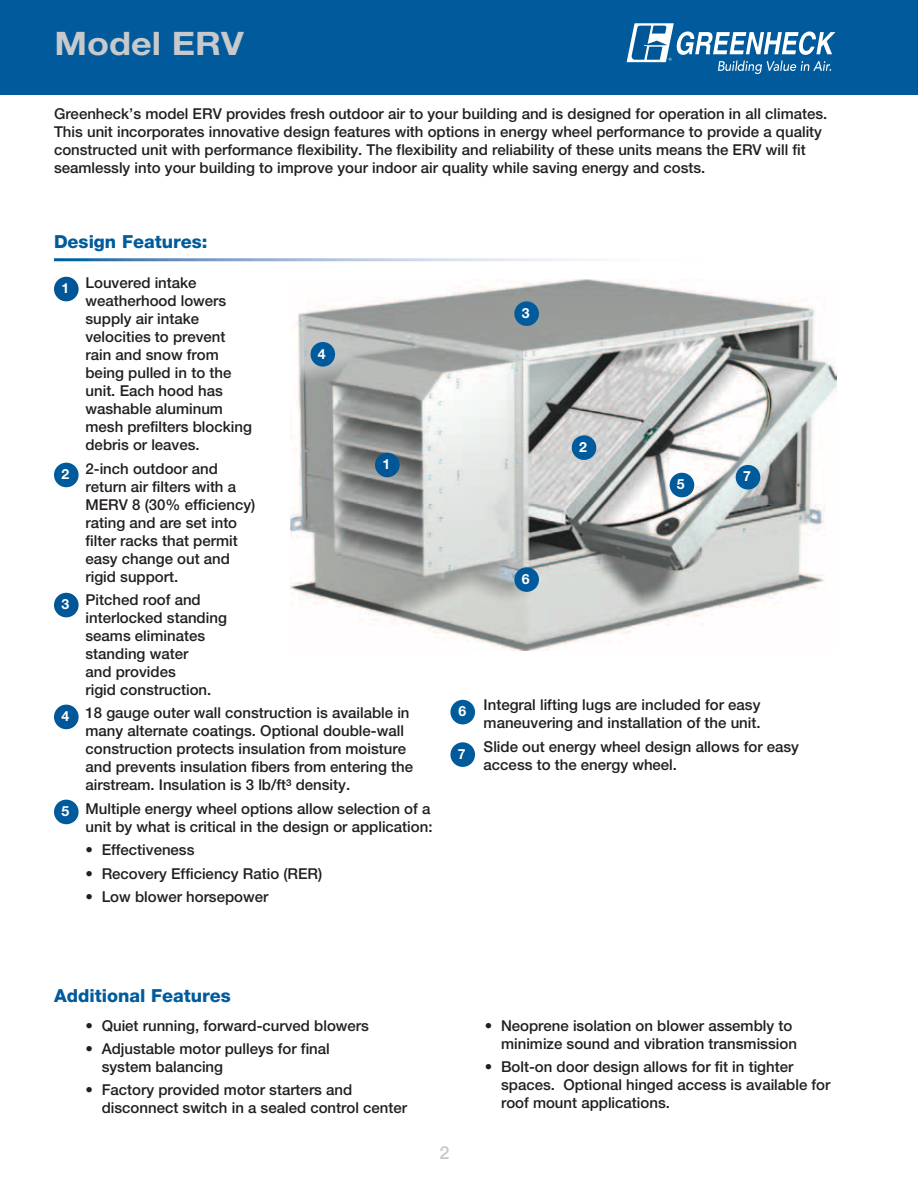
<style>
.page{position:relative;width:918px;height:1188px;background:#fff}
.page>*{position:absolute;margin:0;border:0;box-sizing:border-box;transform-origin:0 0}
.t1{font:700 32.4px "Helvetica Neue LT Std";color:#c7c9cb;scale:1.11 1}
.t2{font:800 18px "Helvetica Neue LT Std";color:#005b9d}
.t3{font:500 18px "Helvetica Neue LT Std";color:#c7c9cb}
.t4{font:500 15px/18px "Helvetica Neue LT Std";color:#231f20}
.t5{font:700 14.1px "Helvetica Neue LT Std";color:#fff}
</style>
<div class="page">
<div style="left:0;top:0;width:918px;height:94px;background:#005a9c"></div>
<svg style="left:627px;top:23px;width:208px;height:51px"></svg>
<img style="left:290px;top:279px;width:547px;height:372px">
<div style="left:311px;top:342px;width:24px;height:25px;background:#005b9d;border-radius:50%"></div>
<div style="left:450px;top:742px;width:25px;height:25px;background:#005b9d;border-radius:50%"></div>
<div style="left:514px;top:301px;width:25px;height:25px;background:#005b9d;border-radius:50%"></div>
<div style="left:375px;top:453px;width:25px;height:24px;background:#005697;border-radius:50%"></div>
<div style="left:670px;top:473px;width:24px;height:24px;background:#005b9d;border-radius:50%"></div>
<div style="left:514px;top:567px;width:25px;height:25px;background:#005b9d;border-radius:50%"></div>
<div style="left:572px;top:435px;width:24px;height:25px;background:#005b9d;border-radius:50%"></div>
<div style="left:54px;top:463px;width:25px;height:24px;background:#005b9d;border-radius:50%"></div>
<div style="left:54px;top:705px;width:25px;height:24px;background:#005697;border-radius:50%"></div>
<div style="left:54px;top:593px;width:25px;height:24px;background:#005697;border-radius:50%"></div>
<div style="left:54px;top:277px;width:25px;height:24px;background:#005697;border-radius:50%"></div>
<div style="left:54px;top:800px;width:25px;height:24px;background:#005b9d;border-radius:50%"></div>
<div style="left:736px;top:465px;width:24px;height:25px;background:#005b9d;border-radius:50%"></div>
<div style="left:450px;top:700px;width:25px;height:24px;background:#005b9d;border-radius:50%"></div>
<h1 class="t1" style="left:54px;top:23px;width:172px">Model ERV</h1>
<p class="t4" style="left:54px;top:104px;width:775px">Greenheck’s model ERV provides fresh outdoor air to your building and is designed for operation in all climates.<br>This unit incorporates innovative design features with options in energy wheel performance to provide a quality constructed unit with performance flexibility. The flexibility and reliability of these units means the ERV will fit seamlessly into your building to improve your indoor air quality while saving energy and costs.</p>
<p class="t2" style="left:54px;top:231px;width:155px">Design Features:</p>
<p class="t5" style="left:61px;top:280px;width:9px">1</p>
<p class="t5" style="left:61px;top:465px;width:9px">2</p>
<p class="t5" style="left:61px;top:596px;width:9px">3</p>
<p class="t5" style="left:61px;top:707px;width:9px">4</p>
<p class="t5" style="left:61px;top:802px;width:9px">5</p>
<p class="t4" style="left:86px;top:274px;width:168px">Louvered intake weatherhood lowers supply air intake velocities to prevent rain and snow from being pulled in to the unit. Each hood has washable aluminum mesh prefilters blocking debris or leaves.</p>
<p class="t4" style="left:86px;top:459px;width:171px">2-inch outdoor and return air filters with a<br>MERV 8 (30% efficiency) rating and are set into filter racks that permit easy change out and rigid support.</p>
<p class="t4" style="left:86px;top:590px;width:143px">Pitched roof and interlocked standing seams eliminates standing water<br>and provides<br>rigid construction.</p>
<p class="t4" style="left:86px;top:704px;width:329px">18 gauge outer wall construction is available in many alternate coatings. Optional double-wall construction protects insulation from moisture and prevents insulation fibers from entering the airstream. Insulation is 3 lb/ft³ density.</p>
<p class="t4" style="left:86px;top:799px;width:349px">Multiple energy wheel options allow selection of a unit by what is critical in the design or application:</p>
<p class="t4" style="left:86px;top:841px;width:111px">• Effectiveness</p>
<p class="t4" style="left:86px;top:864px;width:238px">• Recovery Efficiency Ratio (RER)</p>
<p class="t4" style="left:86px;top:887px;width:184px">• Low blower horsepower</p>
<p class="t5" style="left:318px;top:345px;width:9px">4</p>
<p class="t5" style="left:382px;top:455px;width:9px">1</p>
<p class="t5" style="left:522px;top:304px;width:9px">3</p>
<p class="t5" style="left:522px;top:570px;width:9px">6</p>
<p class="t5" style="left:579px;top:438px;width:9px">2</p>
<p class="t5" style="left:677px;top:476px;width:9px">5</p>
<p class="t5" style="left:743px;top:468px;width:9px">7</p>
<p class="t5" style="left:458px;top:703px;width:9px">6</p>
<p class="t5" style="left:458px;top:745px;width:9px">7</p>
<p class="t4" style="left:484px;top:696px;width:279px">Integral lifting lugs are included for easy maneuvering and installation of the unit.</p>
<p class="t4" style="left:484px;top:737px;width:317px">Slide out energy wheel design allows for easy access to the energy wheel.</p>
<p class="t2" style="left:54px;top:985px;width:178px">Additional Features</p>
<p class="t4" style="left:86px;top:1016px;width:285px">• Quiet running, forward-curved blowers</p>
<p class="t4" style="left:102px;top:1040px;width:230px;text-indent:-16px">• Adjustable motor pulleys for final system balancing</p>
<p class="t4" style="left:102px;top:1081px;width:307px;text-indent:-16px">• Factory provided motor starters and disconnect switch in a sealed control center</p>
<p class="t3" style="left:440px;top:1142px;width:12px">2</p>
<p class="t4" style="left:501px;top:1016px;width:297px;text-indent:-16px">• Neoprene isolation on blower assembly to minimize sound and vibration transmission</p>
<p class="t4" style="left:501px;top:1058px;width:331px;text-indent:-16px">• Bolt-on door design allows for fit in tighter spaces. Optional hinged access is available for roof mount applications.</p>
</div>
